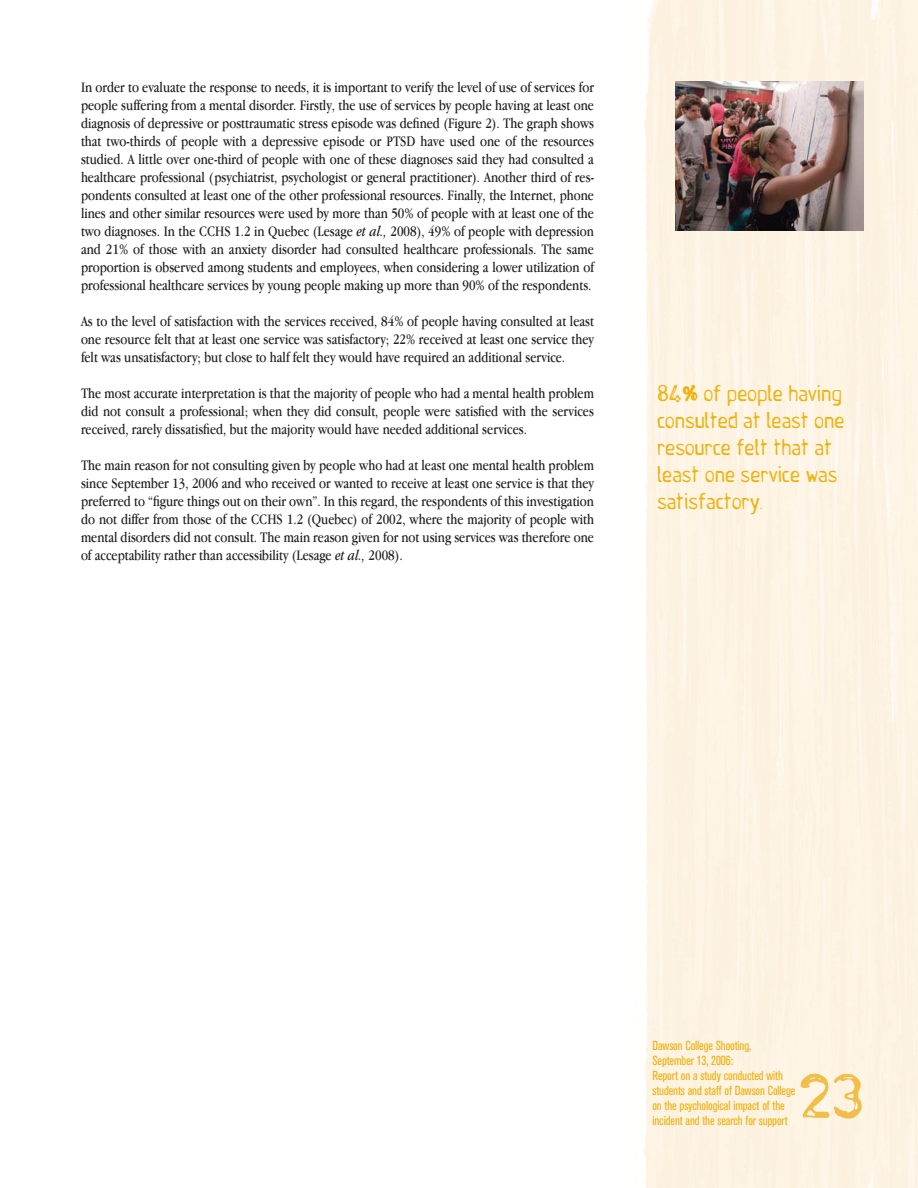
<style>
.page{position:relative;width:918px;height:1188px;background:#fff}
.page>*{position:absolute;margin:0;border:0;box-sizing:border-box;transform-origin:0 0}
.t1{font:57px "Boomshanker Solid";color:#f2be4a}
.t2{font:21px/27px "Boomshanker Solid";color:#eeb211}
.t3{font:15px/18px "Apple Garamond";color:#231f20;text-align:justify}
.t4{font:condensed 13.05px/15px "Akzidenz Grotesk BE";letter-spacing:-.01em;color:#eeb211}
.s1{font-style:italic}
</style>
<div class="page">
<div style="left:644px;top:0;width:274px;height:1188px;background:#fdf4e3"></div>
<img style="left:676px;top:81px;width:188px;height:149px">
<p class="t3" style="left:81px;top:80px;width:515px">In order to evaluate the response to needs, it is important to verify the level of use of services for people suffering from a mental disorder. Firstly, the use of services by people having at least one diagnosis of depressive or posttraumatic stress episode was defined (Figure 2). The graph shows that two-thirds of people with a depressive episode or PTSD have used one of the resources studied. A little over one-third of people with one of these diagnoses said they had consulted a healthcare professional (psychiatrist, psychologist or general practitioner). Another third of res&shy;pondents consulted at least one of the other professional resources. Finally, the Internet, phone lines and other similar resources were used by more than 50% of people with at least one of the two diagnoses. In the CCHS 1.2 in Quebec (Lesage <span class="s1">et al.,</span> 2008), 49% of people with depression and 21% of those with an anxiety disorder had consulted healthcare professionals. The same proportion is observed among students and employees, when considering a lower utilization of professional healthcare services by young people making up more than 90% of the respondents.</p>
<p class="t3" style="left:81px;top:314px;width:515px">As to the level of satisfaction with the services received, 84% of people having consulted at least one resource felt that at least one service was satisfactory; 22% received at least one service they felt was unsatisfactory; but close to half felt they would have required an additional service.</p>
<p class="t3" style="left:81px;top:386px;width:515px">The most accurate interpretation is that the majority of people who had a mental health problem did not consult a professional; when they did consult, people were satisfied with the services received, rarely dissatisfied, but the majority would have needed additional services.</p>
<p class="t3" style="left:81px;top:458px;width:515px">The main reason for not consulting given by people who had at least one mental health problem since September 13, 2006 and who received or wanted to receive at least one service is that they preferred to “figure things out on their own”. In this regard, the respondents of this investigation do not differ from those of the CCHS 1.2 (Quebec) of 2002, where the majority of people with mental disorders did not consult. The main reason given for not using services was therefore one of acceptability rather than accessibility (Lesage <span class="s1">et al.,</span> 2008).</p>
<h2 class="t2" style="left:657px;top:382px;width:189px">84% of people having consulted at least one resource felt that at least one service was satisfactory.</h2>
<p class="t4" style="left:652px;top:1039px;width:145px">Dawson College Shooting,<br>September 13, 2006:<br>Report on a study conducted with students and staff of Dawson College on the psychological impact of the incident and the search for support</p>
<h1 class="t1" style="left:798px;top:1074px;width:67px">23</h1>
</div>
